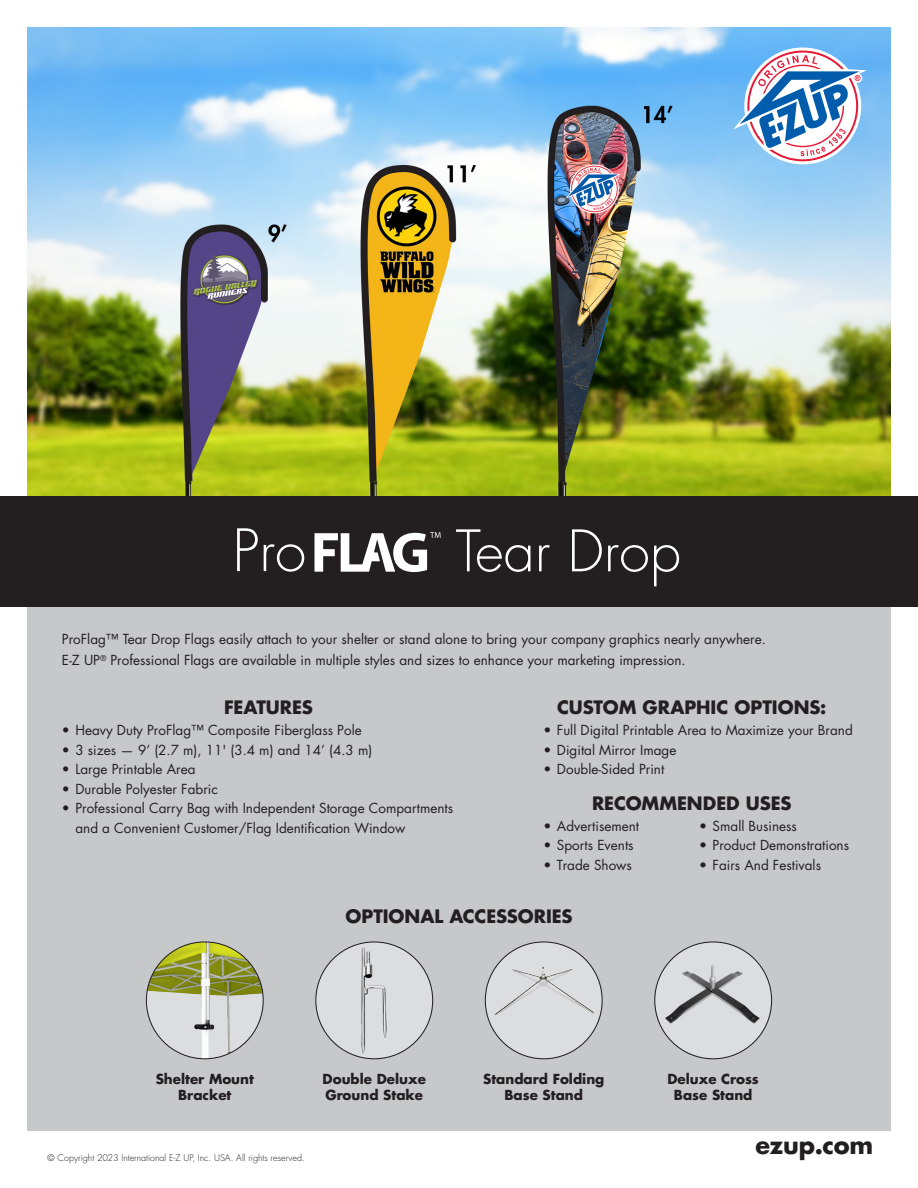
<style>
.page{position:relative;width:918px;height:1188px;background:#fff}
.page>*{position:absolute;margin:0;border:0;box-sizing:border-box;transform-origin:0 0}
.t1{font:300 55.65px "Futura Std";color:#fff}
.t2{font:700 24px "Futura Std";letter-spacing:-.01em;color:#231f20}
.t3{font:700 18px "Futura Std";letter-spacing:-.005em;color:#231f20}
.t4{font:13.5px/21px "Futura Std";color:#231f20}
.t5{font:700 13.5px/16.2px "Futura Std";color:#231f20;text-align:center}
.t6{font:300 9px "Futura Std";color:#231f20}
</style>
<div class="page">
<div style="left:27px;top:568px;width:864px;height:563px;background:#c7c8ca"></div>
<img style="left:27px;top:27px;width:864px;height:469px">
<div style="left:0;top:496px;width:918px;height:112px;background:#231f20"></div>
<svg style="left:733px;top:48px;width:134px;height:116px"></svg>
<svg style="left:237px;top:528px;width:21px;height:43px"></svg>
<svg style="left:264px;top:544px;width:40px;height:28px"></svg>
<svg style="left:315px;top:532px;width:126px;height:40px"></svg>
<div style="left:485px;top:942px;width:117px;height:117px;background:#dcdddf;border-radius:50%"></div>
<img style="left:485px;top:956px;width:117px;height:68px">
<img style="left:146px;top:942px;width:117px;height:117px;border-radius:58px">
<div style="left:655px;top:942px;width:117px;height:117px;background:#dcdddf;border-radius:50%"></div>
<img style="left:655px;top:963px;width:113px;height:65px">
<div style="left:316px;top:942px;width:117px;height:117px;background:#dcdddf;border-radius:50%"></div>
<img style="left:354px;top:944px;width:41px;height:113px">
<p class="t1" style="left:456px;top:517px;width:227px">Tear Drop</p>
<p class="t4" style="left:62px;top:629px;width:706px">ProFlag™ Tear Drop Flags easily attach to your shelter or stand alone to bring your company graphics nearly anywhere.<br>E-Z UP<sup>®</sup> Professional Flags are available in multiple styles and sizes to enhance your marketing impression.</p>
<p class="t3" style="left:557px;top:695px;width:271px">CUSTOM GRAPHIC OPTIONS:</p>
<p class="t4" style="left:543px;top:720px;width:311px">• Full Digital Printable Area to Maximize your Brand</p>
<p class="t4" style="left:543px;top:739px;width:134px">• Digital Mirror Image</p>
<p class="t4" style="left:543px;top:759px;width:122px">• Double-Sided Print</p>
<p class="t3" style="left:224px;top:695px;width:90px">FEATURES</p>
<p class="t4" style="left:62px;top:720px;width:301px">• Heavy Duty ProFlag™ Composite Fiberglass Pole</p>
<p class="t4" style="left:62px;top:739px;width:312px">• 3 sizes — 9’ (2.7 m), 11' (3.4 m) and 14’ (4.3 m)</p>
<p class="t4" style="left:62px;top:759px;width:135px">• Large Printable Area</p>
<p class="t4" style="left:62px;top:778px;width:157px">• Durable Polyester Fabric</p>
<p class="t4" style="left:75px;top:799px;width:379px;line-height:19.5px;text-indent:-14px">• Professional Carry Bag with Independent Storage Compartments and a Convenient Customer/Flag Identification Window</p>
<p class="t3" style="left:592px;top:791px;width:201px">RECOMMENDED USES</p>
<p class="t4" style="left:543px;top:816px;width:97px">• Advertisement</p>
<p class="t4" style="left:543px;top:835px;width:92px">• Sports Events</p>
<p class="t4" style="left:543px;top:855px;width:90px">• Trade Shows</p>
<p class="t4" style="left:699px;top:816px;width:99px">• Small Business</p>
<p class="t4" style="left:699px;top:835px;width:151px">• Product Demonstrations</p>
<p class="t4" style="left:699px;top:855px;width:123px">• Fairs And Festivals</p>
<p class="t3" style="left:345px;top:904px;width:229px">OPTIONAL ACCESSORIES</p>
<p class="t5" style="left:156px;top:1071px;width:100px">Shelter Mount<br>Bracket</p>
<p class="t5" style="left:323px;top:1071px;width:105px;text-align:left">Double Deluxe<br>Ground Stake</p>
<p class="t5" style="left:667px;top:1071px;width:93px">Deluxe Cross<br>Base Stand</p>
<p class="t5" style="left:483px;top:1071px;width:123px">Standard Folding<br>Base Stand</p>
<p class="t6" style="left:48px;top:1152px;width:259px">© Copyright 2023 International E-Z UP, Inc. USA. All rights reserved.</p>
<h2 class="t2" style="left:756px;top:1129px;width:119px">ezup.com</h2>
</div>
